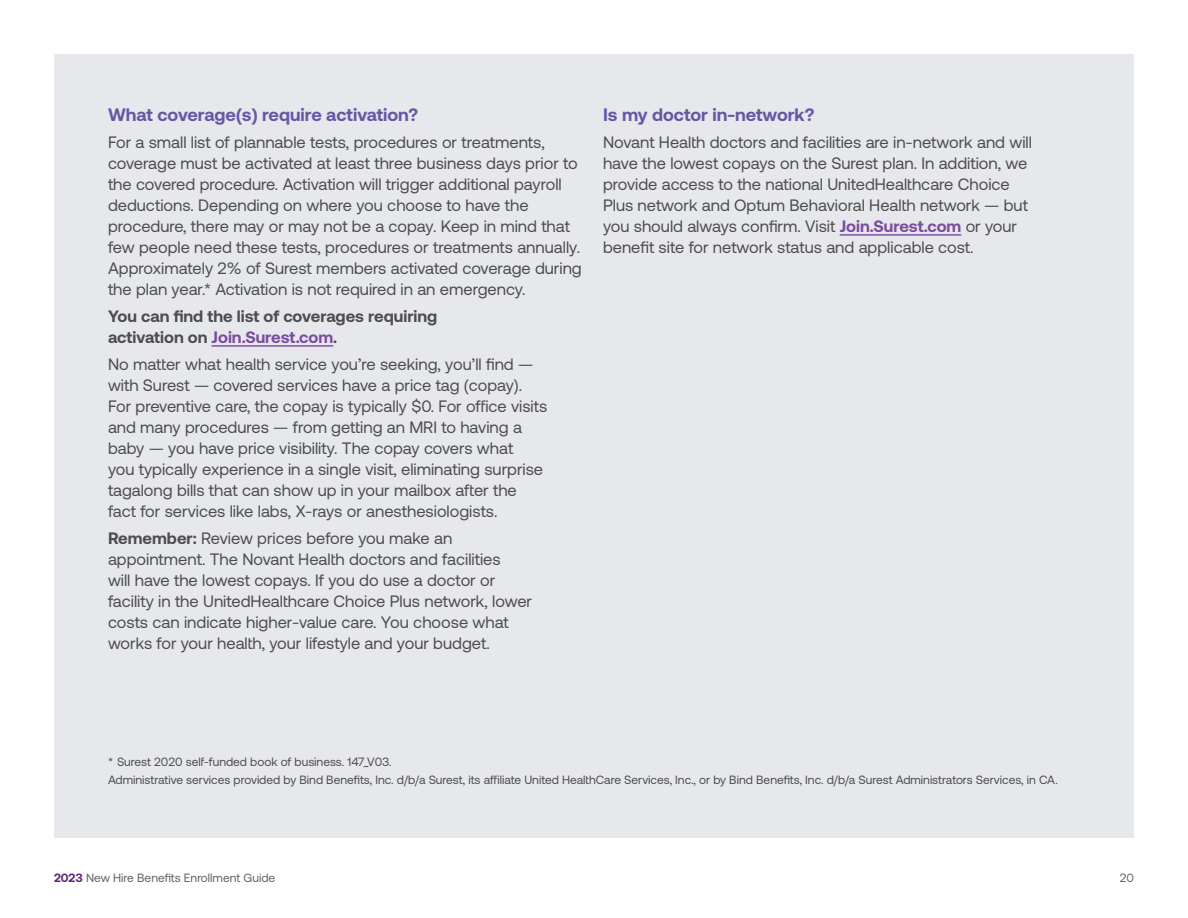
<style>
.page{position:relative;width:1188px;height:918px;background:#fff}
.page>*{position:absolute;margin:0;border:0;box-sizing:border-box;transform-origin:0 0}
.t1{font:700 18px "Aeonik";color:#6458a6}
.t2{font:16.5px/21px "Aeonik";color:#4d4d4f}
.t3{font:700 16.5px/21px "Aeonik";color:#4d4d4f}
.t4{font:12px/18px "Aeonik";color:#4d4d4f}
.t5{font:12px "Aeonik";color:#636466}
.s1{color:#7b4c9e}
.s2{font-weight:700}
.s3{font-weight:700;color:#7b4c9e}
.s4{font-weight:700;color:#5e2572}
</style>
<div class="page">
<div style="left:54px;top:54px;width:1080px;height:784px;background:#e7e8eb"></div>
<hr style="left:212px;top:345px;width:121px;height:2px;background:#7b4c9e">
<hr style="left:840px;top:234px;width:121px;height:2px;background:#7b4c9e">
<p class="t1" style="left:108px;top:104px;width:311px">What coverage(s) require activation?</p>
<p class="t2" style="left:108px;top:131px;width:475px">For a small list of plannable tests, procedures or treatments, coverage must be activated at least three business days prior to the covered procedure. Activation will trigger additional payroll deductions. Depending on where you choose to have the procedure, there may or may not be a copay. Keep in mind that few people need these tests, procedures or treatments annually.<br>Approximately 2% of Surest members activated coverage during the plan year.* Activation is not required in an emergency.</p>
<p class="t3" style="left:108px;top:305px;width:331px">You can find the list of coverages requiring activation on <span class="s1">Join.Surest.com</span>.</p>
<p class="t2" style="left:108px;top:353px;width:441px">No matter what health service you’re seeking, you’ll find — with Surest — covered services have a price tag (copay).<br>For preventive care, the copay is typically $0. For office visits and many procedures — from getting an MRI to having a baby — you have price visibility. The copay covers what<br>you typically experience in a single visit, eliminating surprise tagalong bills that can show up in your mailbox after the fact for services like labs, X-rays or anesthesiologists.</p>
<p class="t2" style="left:108px;top:527px;width:426px"><span class="s2">Remember:</span> Review prices before you make an appointment. The Novant Health doctors and facilities<br>will have the lowest copays. If you do use a doctor or facility in the UnitedHealthcare Choice Plus network, lower costs can indicate higher-value care. You choose what works for your health, your lifestyle and your budget.</p>
<p class="t1" style="left:603px;top:104px;width:213px">Is my doctor in-network?</p>
<p class="t2" style="left:603px;top:131px;width:430px">Novant Health doctors and facilities are in-network and will have the lowest copays on the Surest plan. In addition, we provide access to the national UnitedHealthcare Choice Plus network and Optum Behavioral Health network — but you should always confirm. Visit <span class="s3">Join.Surest.com</span> or your benefit site for network status and applicable cost.</p>
<p class="t4" style="left:108px;top:752px;width:951px">* Surest 2020 self-funded book of business. 147_V03.<br>Administrative services provided by Bind Benefits, Inc. d/b/a Surest, its affiliate United HealthCare Services, Inc., or by Bind Benefits, Inc. d/b/a Surest Administrators Services, in CA.</p>
<p class="t5" style="left:54px;top:871px;width:223px"><span class="s4">2023</span> New Hire Benefits Enrollment Guide</p>
<p class="t5" style="left:1120px;top:871px;width:16px">20</p>
</div>
